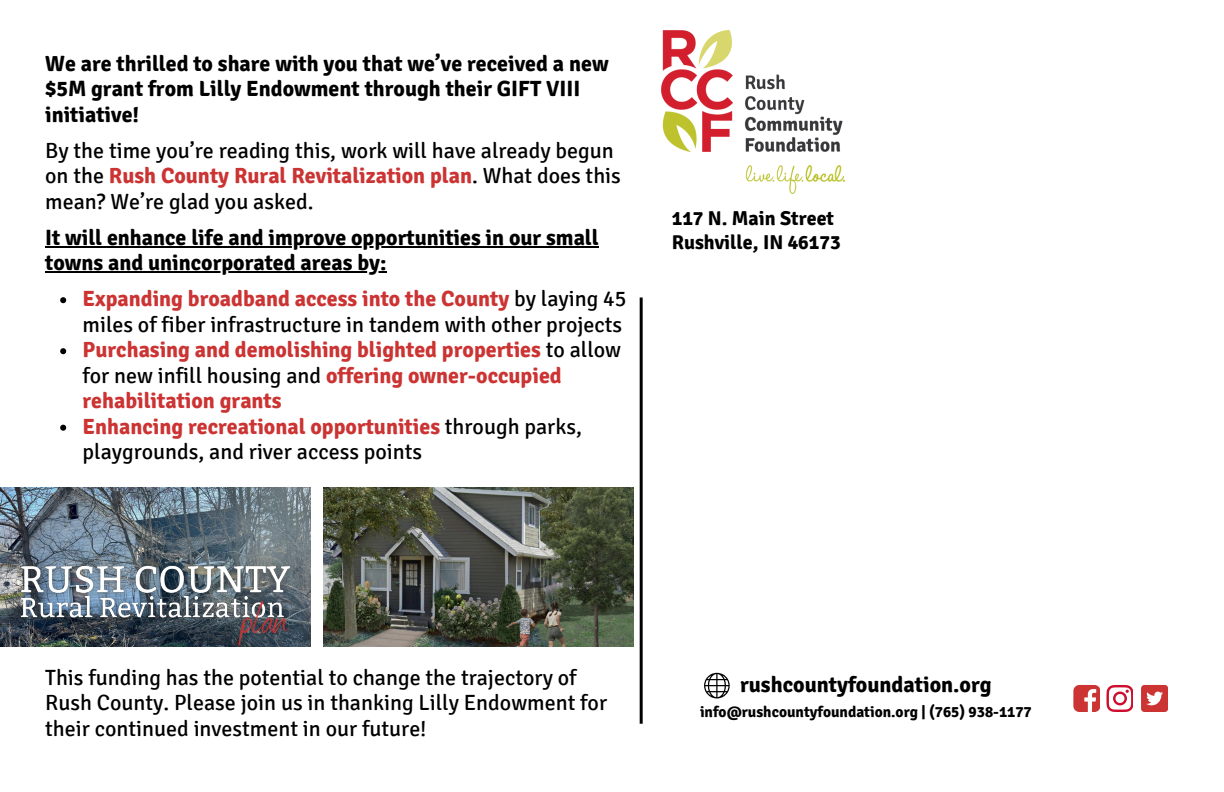
<style>
.page{position:relative;width:1224px;height:792px;background:#fff}
.page>*{position:absolute;margin:0;border:0;box-sizing:border-box;transform-origin:0 0}
.t1{font:40px "Benedict";color:#c33}
.t2{font:22px/25.6px "Signika";color:#000}
.t3{font:700 22px/25.6px "Signika";color:#c33}
.t4{font:700 22px/25.6px "Signika";color:#000}
.t5{font:700 20px/24px "Signika";color:#000}
.t6{font:700 15.4px "Signika";color:#000}
.s1{font-weight:700;color:#c33}
.s2{color:#000}
.s3{font-weight:400;color:#000}
</style>
<div class="page">
<svg style="left:1073px;top:685px;width:27px;height:26px"></svg>
<svg style="left:1106px;top:685px;width:27px;height:26px"></svg>
<div style="left:1141px;top:685px;width:27px;height:26px;background:#c33;border-radius:3px"></div>
<svg style="left:1146px;top:692px;width:17px;height:13px"></svg>
<svg style="left:704px;top:673px;width:26px;height:25px"></svg>
<img style="left:661px;top:30px;width:183px;height:164px">
<hr style="left:640px;top:298px;width:3px;height:426px;background:#000">
<img style="left:0;top:487px;width:310px;height:159px">
<img style="left:323px;top:487px;width:311px;height:159px">
<hr style="left:45px;top:246px;width:554px;height:2px;background:#000">
<hr style="left:45px;top:272px;width:342px;height:1px;background:#000">
<svg style="left:60px;top:297px;width:6px;height:6px"></svg>
<svg style="left:60px;top:348px;width:6px;height:6px"></svg>
<svg style="left:60px;top:425px;width:6px;height:6px"></svg>
<img style="left:11px;top:556px;width:290px;height:73px">
<p class="t4" style="left:45px;top:51px;width:565px">We are thrilled to share with you that we’ve received a new $5M grant from Lilly Endowment through their GIFT VIII initiative!</p>
<p class="t2" style="left:45px;top:138px;width:577px">By the time you’re reading this, work will have already begun on the <span class="s1">Rush County Rural Revitalization plan</span>. What does this mean? We’re glad you asked.</p>
<p class="t4" style="left:45px;top:225px;width:555px">It will enhance life and improve opportunities in our small</p>
<p class="t3" style="left:83px;top:245px;width:546px;line-height:36px;text-indent:-37px"><span class="s2">towns and unincorporated areas by:<br></span>Expanding broadband access into the County <span class="s3">by laying 45</span></p>
<p class="t2" style="left:83px;top:312px;width:541px">miles of fiber infrastructure in tandem with other projects<br><span class="s1">Purchasing and demolishing blighted properties</span> to allow</p>
<p class="t3" style="left:83px;top:363px;width:501px"><span class="s3">for new infill housing and</span> offering owner-occupied rehabilitation grants<br>Enhancing recreational opportunities <span class="s3">through parks,</span></p>
<h1 class="t2" style="left:83px;top:439px;width:341px">playgrounds, and river access points</h1>
<h3 class="t5" style="left:672px;top:207px;width:170px">117 N. Main Street<br>Rushville, IN 46173</h3>
<p class="t1" style="left:242px;top:595px;width:48px">plan</p>
<h4 class="t2" style="left:45px;top:665px;width:563px">This funding has the potential to change the trajectory of<br>Rush County. Please join us in thanking Lilly Endowment for their continued investment in our future!</h4>
<h3 class="t4" style="left:740px;top:673px;width:253px">rushcountyfoundation.org</h3>
<h4 class="t6" style="left:700px;top:702px;width:333px">info@rushcountyfoundation.org | (765) 938-1177</h4>
</div>
